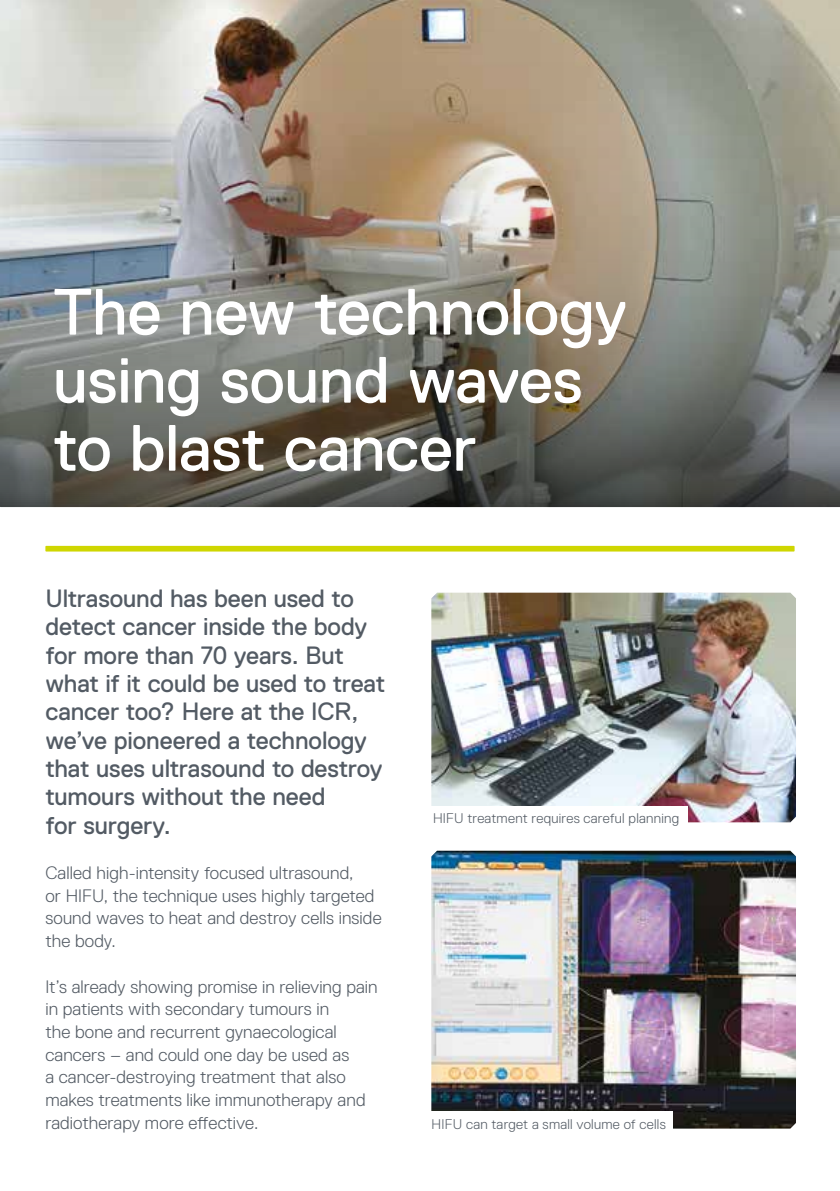
<style>
.page{position:relative;width:840px;height:1191px;background:#fff}
.page>*{position:absolute;margin:0;border:0;box-sizing:border-box;transform-origin:0 0}
.t1{font:65.2px/68px "Replica Pro";letter-spacing:-.005em;color:#fff}
.t2{font:25px/28.4px "Replica Pro";letter-spacing:-.005em;color:#535b64}
.t3{font:300 18px/22.6px "Replica Pro";letter-spacing:.005em;color:#535b64}
.t4{font:300 14px "Replica Pro";letter-spacing:.02em;color:#535b64}
</style>
<div class="page">
<div style="left:45px;top:546px;width:749px;height:5px;background:#cfd600"></div>
<img style="left:431px;top:592px;width:364px;height:230px">
<div style="left:431px;top:806px;width:256px;height:23px;background:#fff"></div>
<img style="left:431px;top:850px;width:364px;height:278px">
<div style="left:429px;top:1111px;width:243px;height:24px;background:#fff"></div>
<img style="left:0;top:0;width:839px;height:506px">
<h1 class="t1" style="left:53px;top:278px;width:575px">The new technology using sound waves to blast cancer</h1>
<p class="t2" style="left:45px;top:584px;width:341px">Ultrasound has been used to detect cancer inside the body for more than 70 years. But what if it could be used to treat cancer too? Here at the ICR, we’ve pioneered a technology that uses ultrasound to destroy tumours without the need<br>for surgery.</p>
<p class="t3" style="left:45px;top:861px;width:337px">Called high-intensity focused ultrasound,<br>or HIFU, the technique uses highly targeted sound waves to heat and destroy cells inside the body.</p>
<p class="t3" style="left:45px;top:975px;width:333px">It’s already showing promise in relieving pain in patients with secondary tumours in<br>the bone and recurrent gynaecological cancers – and could one day be used as<br>a cancer-destroying treatment that also makes treatments like immunotherapy and radiotherapy more effective.</p>
<p class="t4" style="left:433px;top:810px;width:247px">HIFU treatment requires careful planning</p>
<p class="t4" style="left:431px;top:1116px;width:236px">HIFU can target a small volume of cells</p>
</div>
